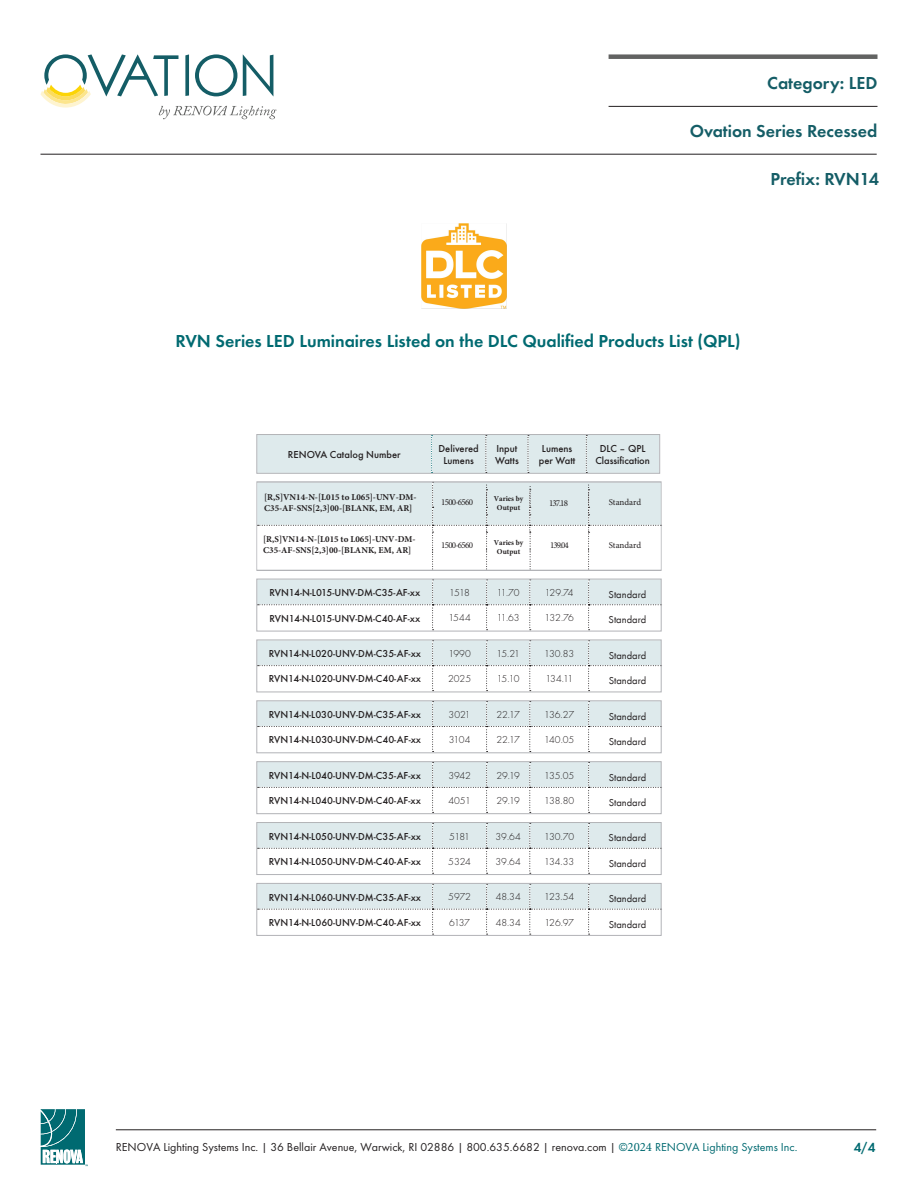
<style>
.page{position:relative;width:918px;height:1188px;background:#fff}
.page>*{position:absolute;margin:0;border:0;box-sizing:border-box;transform-origin:0 0}
.t1{font:600 18px "Futura T";color:#006a71}
.t2{font:600 18px "Futura T";color:#145d66}
.t3{font:600 13.5px "Futura T";color:#006a71}
.t4{font:12px "Futura T";color:#231f20}
.t5{font:500 10.5px/12.6px "Futura T";color:#231f20;text-align:center}
.t6{font:300 10.5px "Futura T";color:#231f20}
.t7{font:10.5px "Futura T";color:#231f20}
.t8{font:700 9px/10.8px "Minion Pro";color:#231f20}
.t9{font:9px "Minion Pro";letter-spacing:-.08em;color:#231f20}
.t10{font:9px "Minion Pro";color:#231f20}
.t11{font:700 7.5px/9px "Minion Pro";color:#231f20;text-align:center}
.s1{color:#006a71}
.s2{font-family:"Minion Pro";font-size:12.75px;color:#006a71}
</style>
<div class="page">
<svg style="left:40px;top:54px;width:237px;height:65px"></svg>
<hr style="left:609px;top:106px;width:269px;height:1px;background:#231f20">
<div style="left:609px;top:54px;width:269px;height:5px;background:#626362"></div>
<hr style="left:40px;top:154px;width:837px;height:1px;background:#231f20">
<svg style="left:41px;top:1109px;width:47px;height:57px"></svg>
<hr style="left:116px;top:1129px;width:760px;height:1px;background:#231f20">
<svg style="left:258px;top:581px;width:402px;height:47px"></svg>
<div style="left:256px;top:579px;width:406px;height:52px;border:1px solid #b2b3b7"></div>
<svg style="left:258px;top:642px;width:402px;height:47px"></svg>
<div style="left:256px;top:640px;width:406px;height:52px;border:1px solid #b2b3b7"></div>
<svg style="left:258px;top:702px;width:402px;height:48px"></svg>
<div style="left:256px;top:700px;width:406px;height:53px;border:1px solid #b2b3b7"></div>
<svg style="left:258px;top:763px;width:402px;height:49px"></svg>
<div style="left:256px;top:761px;width:406px;height:53px;border:1px solid #b2b3b7"></div>
<svg style="left:258px;top:824px;width:402px;height:49px"></svg>
<div style="left:256px;top:822px;width:406px;height:53px;border:1px solid #b2b3b7"></div>
<svg style="left:258px;top:885px;width:402px;height:49px"></svg>
<div style="left:256px;top:883px;width:406px;height:53px;border:1px solid #b2b3b7"></div>
<div style="left:258px;top:436px;width:400px;height:36px;background:#deeaec"></div>
<div style="left:256px;top:434px;width:404px;height:40px;border:1px solid #b2b3b7"></div>
<div style="left:256px;top:481px;width:406px;height:90px;border:1px solid #b2b3b7"></div>
<svg style="left:257px;top:482px;width:405px;height:87px"></svg>
<img style="left:421px;top:223px;width:85px;height:86px">
<h1 class="t2" style="left:767px;top:73px;width:112px">Category: LED</h1>
<h1 class="t2" style="left:690px;top:121px;width:189px">Ovation Series Recessed</h1>
<h1 class="t2" style="left:770px;top:168px;width:110px">Prefix: RVN14</h1>
<h1 class="t1" style="left:175px;top:330px;width:567px">RVN Series LED Luminaires Listed on the DLC Qualified Products List (QPL)</h1>
<p class="t5" style="left:288px;top:448px;width:114px">RENOVA Catalog Number</p>
<p class="t5" style="left:439px;top:442px;width:42px">Delivered<br>Lumens</p>
<p class="t5" style="left:495px;top:442px;width:25px;text-align:left">Input<br>Watts</p>
<p class="t5" style="left:539px;top:442px;width:38px;text-align:left">Lumens per Watt</p>
<p class="t5" style="left:595px;top:442px;width:56px">DLC – QPL<br>Classification</p>
<p class="t8" style="left:264px;top:492px;width:154px">[R,S]VN14-N-[L015 to L065]-UNV-DM-<br>C35-AF-SNS[2,3]00-[BLANK, EM, AR]</p>
<p class="t9" style="left:441px;top:496px;width:33px">1500-6560</p>
<p class="t11" style="left:494px;top:494px;width:31px">Varies by<br>Output</p>
<p class="t9" style="left:549px;top:497px;width:20px">137.18</p>
<p class="t8" style="left:263px;top:534px;width:154px">[R,S]VN14-N-[L015 to L065]-UNV-DM-<br>C35-AF-SNS[2,3]00-[BLANK, EM, AR]</p>
<p class="t9" style="left:550px;top:539px;width:20px">139.04</p>
<p class="t11" style="left:494px;top:538px;width:31px">Varies by<br>Output</p>
<p class="t9" style="left:441px;top:539px;width:33px">1500-6560</p>
<p class="t10" style="left:609px;top:496px;width:34px">Standard</p>
<p class="t10" style="left:609px;top:540px;width:34px">Standard</p>
<p class="t5" style="left:269px;top:586px;width:152px">RVN14-N-L015-UNV-DM-C35-AF-xx</p>
<p class="t6" style="left:449px;top:586px;width:22px">1518</p>
<p class="t6" style="left:497px;top:586px;width:25px">11.70</p>
<p class="t6" style="left:545px;top:586px;width:30px">129.74</p>
<p class="t7" style="left:609px;top:589px;width:39px">Standard</p>
<p class="t5" style="left:269px;top:612px;width:152px">RVN14-N-L015-UNV-DM-C40-AF-xx</p>
<p class="t6" style="left:448px;top:612px;width:24px">1544</p>
<p class="t6" style="left:497px;top:612px;width:25px">11.63</p>
<p class="t6" style="left:545px;top:612px;width:31px">132.76</p>
<p class="t7" style="left:609px;top:614px;width:39px">Standard</p>
<p class="t5" style="left:269px;top:647px;width:154px">RVN14-N-L020-UNV-DM-C35-AF-xx</p>
<p class="t6" style="left:448px;top:647px;width:24px">1990</p>
<p class="t6" style="left:497px;top:647px;width:25px">15.21</p>
<p class="t6" style="left:544px;top:647px;width:31px">130.83</p>
<p class="t7" style="left:609px;top:649px;width:39px">Standard</p>
<p class="t5" style="left:269px;top:672px;width:154px">RVN14-N-L020-UNV-DM-C40-AF-xx</p>
<p class="t6" style="left:448px;top:673px;width:24px">2025</p>
<p class="t6" style="left:497px;top:673px;width:24px">15.10</p>
<p class="t6" style="left:545px;top:673px;width:29px">134.11</p>
<p class="t7" style="left:609px;top:675px;width:39px">Standard</p>
<p class="t5" style="left:269px;top:708px;width:154px">RVN14-N-L030-UNV-DM-C35-AF-xx</p>
<p class="t6" style="left:449px;top:708px;width:24px">3021</p>
<p class="t6" style="left:496px;top:708px;width:25px">22.17</p>
<p class="t6" style="left:544px;top:708px;width:31px">136.27</p>
<p class="t7" style="left:609px;top:710px;width:39px">Standard</p>
<p class="t5" style="left:269px;top:733px;width:154px">RVN14-N-L030-UNV-DM-C40-AF-xx</p>
<p class="t6" style="left:449px;top:734px;width:23px">3104</p>
<p class="t6" style="left:496px;top:734px;width:25px">22.17</p>
<p class="t6" style="left:544px;top:734px;width:32px">140.05</p>
<p class="t7" style="left:609px;top:736px;width:39px">Standard</p>
<p class="t5" style="left:269px;top:769px;width:154px">RVN14-N-L040-UNV-DM-C35-AF-xx</p>
<p class="t6" style="left:448px;top:769px;width:24px">3942</p>
<p class="t6" style="left:496px;top:769px;width:25px">29.19</p>
<p class="t6" style="left:544px;top:769px;width:31px">135.05</p>
<p class="t7" style="left:609px;top:771px;width:39px">Standard</p>
<p class="t5" style="left:269px;top:794px;width:154px">RVN14-N-L040-UNV-DM-C40-AF-xx</p>
<p class="t6" style="left:449px;top:794px;width:24px">4051</p>
<p class="t6" style="left:496px;top:794px;width:25px">29.19</p>
<p class="t6" style="left:544px;top:794px;width:31px">138.80</p>
<p class="t7" style="left:609px;top:797px;width:39px">Standard</p>
<p class="t5" style="left:269px;top:830px;width:154px">RVN14-N-L050-UNV-DM-C35-AF-xx</p>
<p class="t6" style="left:449px;top:830px;width:22px">5181</p>
<p class="t6" style="left:496px;top:830px;width:27px">39.64</p>
<p class="t6" style="left:544px;top:830px;width:31px">130.70</p>
<p class="t7" style="left:609px;top:832px;width:39px">Standard</p>
<p class="t5" style="left:269px;top:855px;width:154px">RVN14-N-L050-UNV-DM-C40-AF-xx</p>
<p class="t6" style="left:448px;top:855px;width:24px">5324</p>
<p class="t6" style="left:496px;top:855px;width:27px">39.64</p>
<p class="t6" style="left:544px;top:855px;width:31px">134.33</p>
<p class="t7" style="left:609px;top:857px;width:39px">Standard</p>
<p class="t5" style="left:269px;top:891px;width:154px">RVN14-N-L060-UNV-DM-C35-AF-xx</p>
<p class="t6" style="left:448px;top:891px;width:24px">5972</p>
<p class="t6" style="left:496px;top:891px;width:27px">48.34</p>
<p class="t6" style="left:544px;top:891px;width:31px">123.54</p>
<p class="t7" style="left:609px;top:893px;width:39px">Standard</p>
<p class="t5" style="left:269px;top:916px;width:154px">RVN14-N-L060-UNV-DM-C40-AF-xx</p>
<p class="t6" style="left:449px;top:916px;width:22px">6137</p>
<p class="t6" style="left:496px;top:916px;width:27px">48.34</p>
<p class="t6" style="left:544px;top:916px;width:31px">126.97</p>
<p class="t7" style="left:609px;top:918px;width:39px">Standard</p>
<p class="t4" style="left:116px;top:1140px;width:683px">RENOVA Lighting Systems Inc. | 36 Bellair Avenue, Warwick, RI 02886 | 800.635.6682 | renova.com | <span class="s1">©</span><span class="s2">2024</span> <span class="s1">RENOVA Lighting Systems Inc.</span></p>
<p class="t3" style="left:854px;top:1140px;width:23px">4/4</p>
</div>
